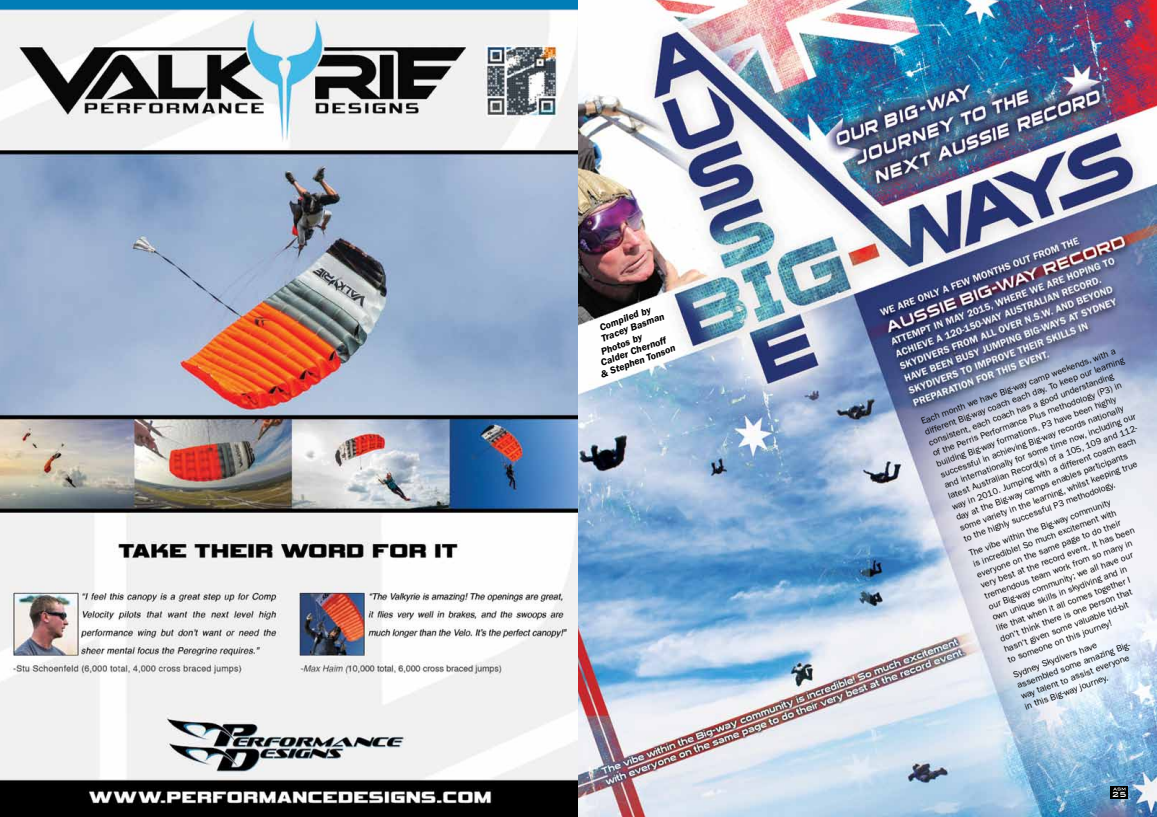
<style>
.page{position:relative;width:1157px;height:817px;background:#fff}
.page>*{position:absolute;margin:0;border:0;box-sizing:border-box;transform-origin:0 0}
.t1{font:italic 600 10px/10.7px "Franklin Gothic";color:#000}
.t2{font:500 9.8px "Bank Gothic";color:#fff}
.t3{font:9px/11.3px "Franklin Gothic";color:#000}
</style>
<div class="page">
<img style="left:0;top:0;width:1157px;height:816px">
<div style="left:1110px;top:785px;width:18px;height:13px;background:#000"></div>
<svg style="left:1113px;top:787px;width:12px;height:3px"></svg>
<p class="t1" style="left:596px;top:323px;width:68px;rotate:-20deg">Compiled by<br>Tracey Basman</p>
<p class="t1" style="left:599px;top:346px;width:45px;rotate:-20deg">Photos by</p>
<p class="t1" style="left:599px;top:358px;width:70px;rotate:-20deg">Calder Chernoff</p>
<p class="t1" style="left:599px;top:369px;width:80px;rotate:-20deg">&amp; Stephen Tonson</p>
<p class="t3" style="left:919px;top:416px;width:213px;rotate:-20deg">Each month we have Big-way camp weekends, with a different Big-way coach each day. To keep our learning consistent, each coach has a good understanding<br>of the Perris Performance Plus methodology (P3) in building Big-way formations. P3 have been highly successful in achieving Big-way records nationally<br>and internationally for some time now, including our latest Australian Record(s) of a 105, 109 and 112- way in 2010. Jumping with a different coach each<br>day at the Big-way camps enables participants<br>some variety in the learning, whilst keeping true<br>to the highly successful P3 methodology.</p>
<p class="t3" style="left:967px;top:548px;width:164px;rotate:-20deg">The vibe within the Big-way community<br>is incredible! So much excitement with everyone on the same page to do their very best at the record event. It has been tremendous team work from so many in our Big-way community; we all have our own unique skills in skydiving and in<br>life that when it all comes together I don’t think there is one person that hasn’t given some valuable tid-bit<br>to someone on this journey!</p>
<p class="t3" style="left:1011px;top:669px;width:121px;rotate:-20deg">Sydney Skydivers have assembled some amazing Big&shy;way talent to assist everyone in this Big-way journey.</p>
<p class="t2" style="left:1112px;top:786px;width:16px">25</p>
</div>
